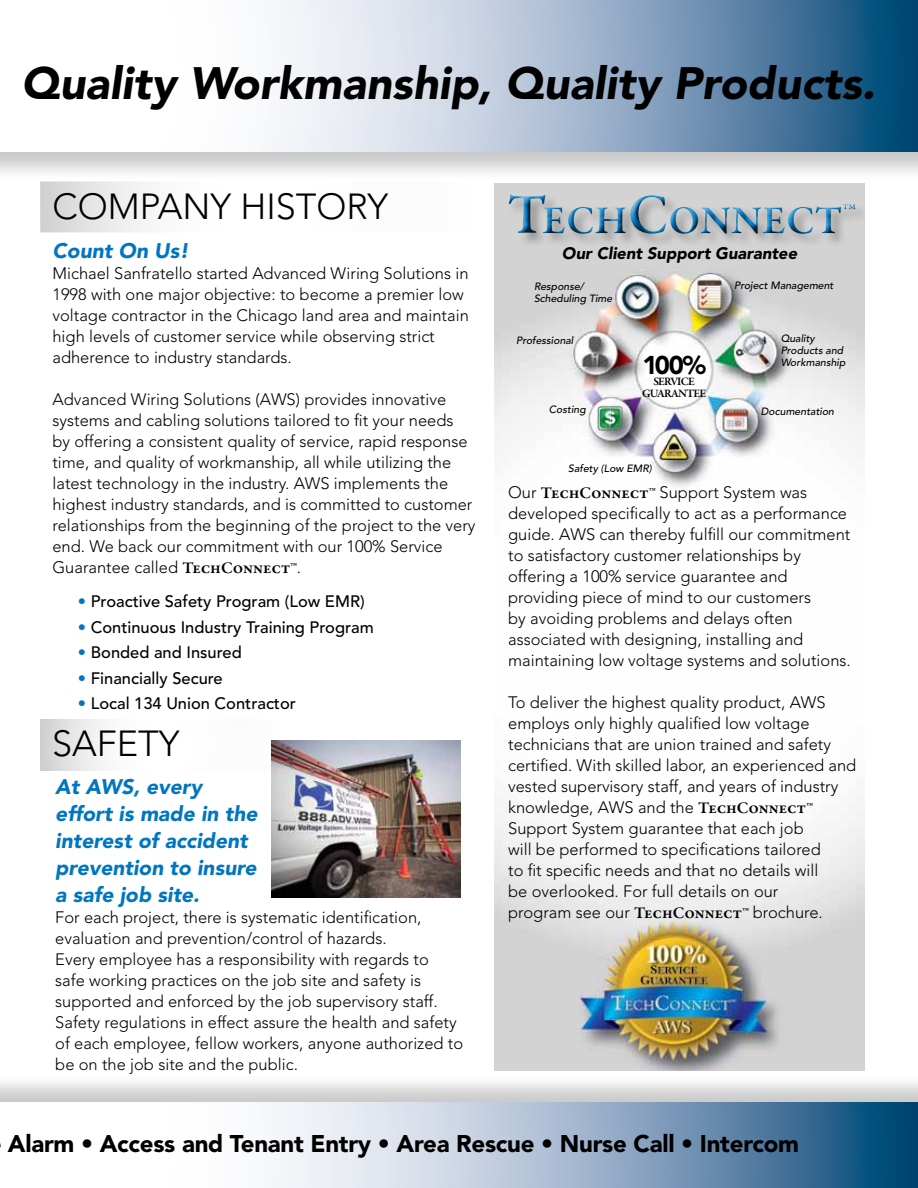
<style>
.page{position:relative;width:918px;height:1188px;background:#fff}
.page>*{position:absolute;margin:0;border:0;box-sizing:border-box;transform-origin:0 0}
.t1{font:italic 900 45px "Avenir";color:#000}
.t2{font:600 40.35px "Garamond Premr Pro";color:#0076c0}
.t3{font:300 36px "Avenir";color:#000}
.t4{font:900 25.65px "Avenir";color:#000}
.t5{font:900 24px "Avenir";letter-spacing:-.01em;color:#000}
.t6{font:italic 900 21px/27px "Avenir";color:#0076c0}
.t7{font:300 16.5px/21px "Avenir";color:#000}
.t8{font:500 16.5px "Avenir";color:#000}
.t9{font:italic 900 16.5px "Avenir";color:#000}
.t10{font:600 11.55px/11.6px "Garamond Premr Pro";letter-spacing:-.065em;color:#000;text-align:center}
.t11{font:italic 500 10.5px/12px "Avenir";color:#000}
.s1{font-family:"Garamond Premr Pro";font-weight:600}
.s2{font-weight:400;color:#0076c0}
.s3{font-size:57.6px}
</style>
<div class="page">
<div style="left:0;top:0;width:918px;height:182px;background:#000;opacity:.21"></div>
<svg style="left:0;top:0;width:918px;height:152px"></svg>
<div style="left:0;top:1073px;width:918px;height:115px;background:#000;opacity:.21"></div>
<svg style="left:0;top:1103px;width:918px;height:85px"></svg>
<svg style="left:40px;top:181px;width:450px;height:52px"></svg>
<svg style="left:40px;top:720px;width:246px;height:51px"></svg>
<img style="left:271px;top:741px;width:189px;height:157px">
<img style="left:495px;top:183px;width:369px;height:888px">
<div style="left:508px;top:194px;width:362px;height:55px;background:#000;opacity:.34"></div>
<div style="left:500px;top:186px;width:362px;height:53px;background:#d3d3d3"></div>
<div style="left:502px;top:188px;width:362px;height:54px;background:#000;opacity:.75"></div>
<h1 class="t1" style="left:21px;top:56px;width:856px">Quality Workmanship, Quality Products.</h1>
<h3 class="t3" style="left:52px;top:186px;width:337px">COMPANY HISTORY</h3>
<p class="t6" style="left:52px;top:237px;width:138px">Count On Us!</p>
<p class="t7" style="left:52px;top:263px;width:418px">Michael Sanfratello started Advanced Wiring Solutions in 1998 with one major objective: to become a premier low voltage contractor in the Chicago land area and maintain high levels of customer service while observing strict adherence to industry standards.</p>
<p class="t7" style="left:52px;top:389px;width:425px">Advanced Wiring Solutions (AWS) provides innovative systems and cabling solutions tailored to fit your needs<br>by offering a consistent quality of service, rapid response time, and quality of workmanship, all while utilizing the latest technology in the industry. AWS implements the highest industry standards, and is committed to customer relationships from the beginning of the project to the very end. We back our commitment with our 100% Service Guarantee called <span class="s1">TechConnect™</span>.</p>
<p class="t8" style="left:78px;top:592px;width:288px"><span class="s2">•</span> Proactive Safety Program (Low EMR)</p>
<p class="t8" style="left:78px;top:618px;width:297px"><span class="s2">•</span> Continuous Industry Training Program</p>
<p class="t8" style="left:78px;top:643px;width:165px"><span class="s2">•</span> Bonded and Insured</p>
<p class="t8" style="left:78px;top:669px;width:146px"><span class="s2">•</span> Financially Secure</p>
<p class="t8" style="left:78px;top:694px;width:220px"><span class="s2">•</span> Local 134 Union Contractor</p>
<h3 class="t3" style="left:52px;top:723px;width:129px">SAFETY</h3>
<p class="t6" style="left:55px;top:773px;width:204px">At AWS, every effort is made in the interest of accident prevention to insure a safe job site.</p>
<p class="t7" style="left:55px;top:906px;width:409px">For each project, there is systematic identification, evaluation and prevention/control of hazards.<br>Every employee has a responsibility with regards to<br>safe working practices on the job site and safety is supported and enforced by the job supervisory staff.<br>Safety regulations in effect assure the health and safety of each employee, fellow workers, anyone authorized to be on the job site and the public.</p>
<h2 class="t2" style="left:507px;top:196px;width:349px"><span class="s3">T</span>ECH<span class="s3">C</span>ONNECT<sup>™</sup></h2>
<p class="t9" style="left:562px;top:244px;width:237px">Our Client Support Guarantee</p>
<p class="t11" style="left:534px;top:280px;width:80px">Response/<br>Scheduling Time</p>
<p class="t11" style="left:734px;top:279px;width:101px">Project Management</p>
<p class="t11" style="left:781px;top:332px;width:66px">Quality<br>Products and<br>Workmanship</p>
<p class="t11" style="left:761px;top:406px;width:75px">Documentation</p>
<p class="t11" style="left:516px;top:335px;width:59px">Professional</p>
<h3 class="t4" style="left:642px;top:349px;width:65px">100%</h3>
<p class="t10" style="left:642px;top:376px;width:66px">SERVICE<br>GUARANTEE</p>
<p class="t11" style="left:549px;top:404px;width:38px">Costing</p>
<p class="t11" style="left:568px;top:462px;width:85px">Safety (Low EMR)</p>
<p class="t7" style="left:508px;top:481px;width:344px">Our <span class="s1">TechConnect™</span> Support System was developed specifically to act as a performance guide. AWS can thereby fulfill our commitment to satisfactory customer relationships by offering a 100% service guarantee and providing piece of mind to our customers<br>by avoiding problems and delays often associated with designing, installing and maintaining low voltage systems and solutions.</p>
<p class="t7" style="left:508px;top:691px;width:350px">To deliver the highest quality product, AWS employs only highly qualified low voltage technicians that are union trained and safety certified. With skilled labor, an experienced and vested supervisory staff, and years of industry knowledge, AWS and the <span class="s1">TechConnect™ </span>Support System guarantee that each job<br>will be performed to specifications tailored<br>to fit specific needs and that no details will<br>be overlooked. For full details on our<br>program see our <span class="s1">TechConnect™</span> brochure.</p>
<h3 class="t5" style="left:8px;top:1129px;width:793px">Alarm • Access and Tenant Entry • Area Rescue • Nurse Call • Intercom</h3>
</div>
